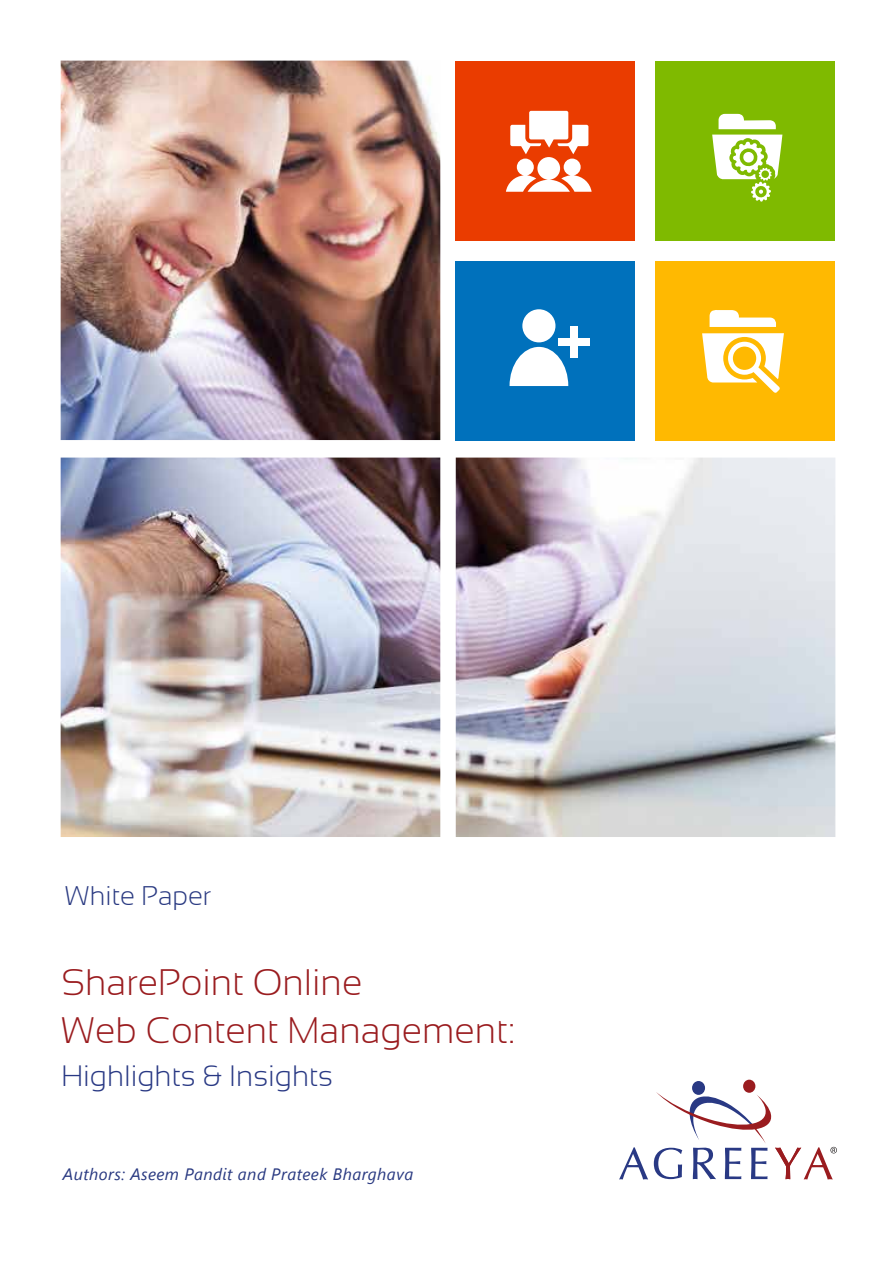
<style>
.page{position:relative;width:894px;height:1263px;background:#fff}
.page>*{position:absolute;margin:0;border:0;box-sizing:border-box;transform-origin:0 0}
.t1{font:300 36.9px/47.7px "Sansation";color:#9a1c1f}
.t2{font:300 29.55px "Sansation";color:#293984}
.t3{font:300 27px "Sansation";color:#293981}
.t4{font:italic 16.5px "Segoe UI";letter-spacing:.025em;color:#293981}
</style>
<div class="page">
<img style="left:61px;top:61px;width:774px;height:776px">
<div style="left:655px;top:61px;width:180px;height:180px;background:#7fba00"></div>
<div style="left:455px;top:61px;width:180px;height:180px;background:#ea3c00"></div>
<svg style="left:506px;top:111px;width:85px;height:81px"></svg>
<svg style="left:718px;top:114px;width:57px;height:15px"></svg>
<svg style="left:712px;top:135px;width:70px;height:67px"></svg>
<div style="left:455px;top:261px;width:179px;height:180px;background:#0071bc"></div>
<div style="left:522px;top:309px;width:33px;height:33px;background:#fff;border-radius:50%"></div>
<svg style="left:509px;top:347px;width:59px;height:39px"></svg>
<div style="left:570px;top:326px;width:7px;height:32px;background:#fff"></div>
<div style="left:558px;top:339px;width:31px;height:7px;background:#fff"></div>
<div style="left:655px;top:261px;width:180px;height:180px;background:#ffb901"></div>
<svg style="left:709px;top:310px;width:66px;height:17px"></svg>
<svg style="left:702px;top:333px;width:81px;height:60px"></svg>
<div style="left:691px;top:1081px;width:13px;height:13px;background:#293984;border-radius:50%"></div>
<svg style="left:742px;top:1079px;width:13px;height:13px"></svg>
<svg style="left:619px;top:1090px;width:217px;height:89px"></svg>
<h3 class="t3" style="left:65px;top:880px;width:147px">White Paper</h3>
<h1 class="t1" style="left:61px;top:958px;width:454px">SharePoint Online<br>Web Content Management:</h1>
<h2 class="t2" style="left:61px;top:1059px;width:273px">Highlights &amp; Insights</h2>
<p class="t4" style="left:63px;top:1161px;width:352px">Authors: Aseem Pandit and Prateek Bharghava</p>
</div>
